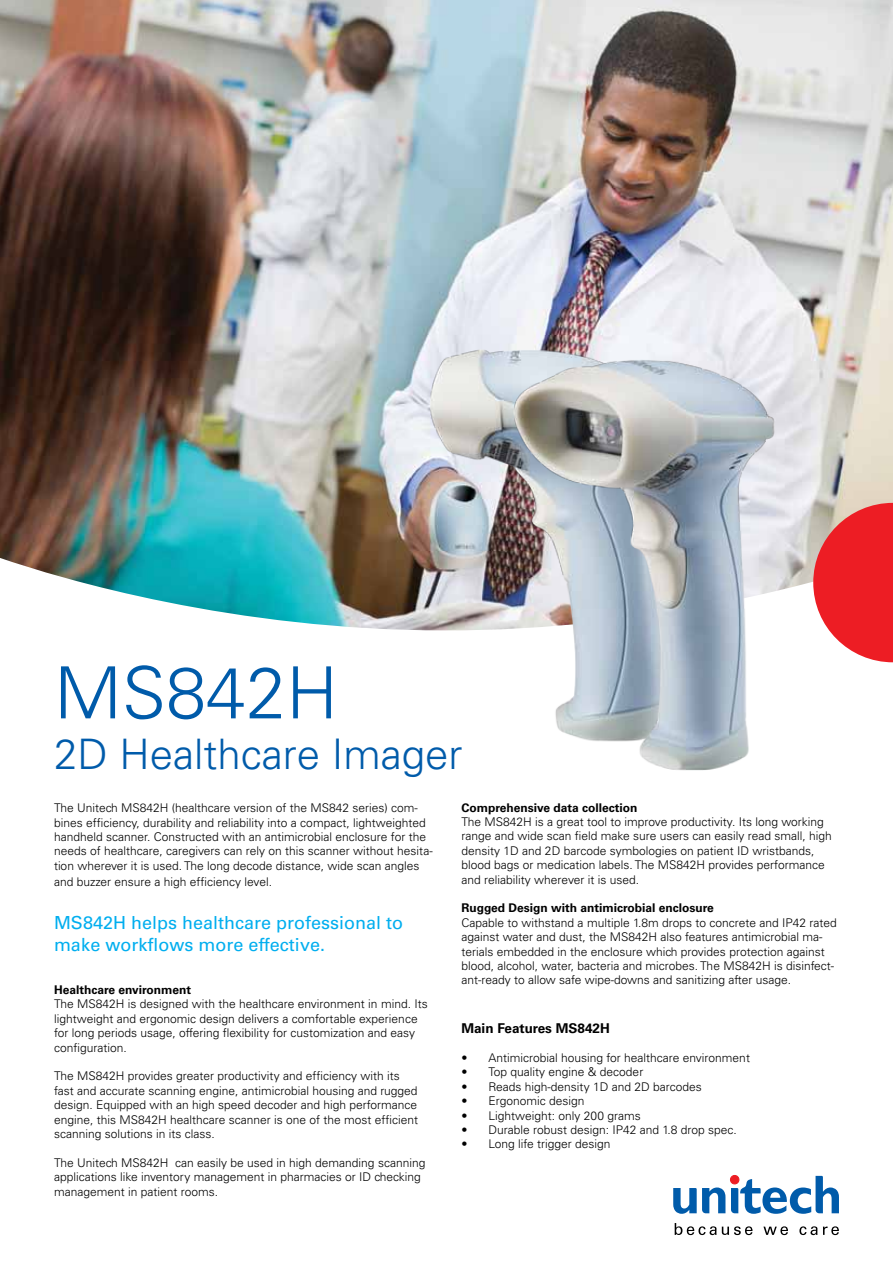
<style>
.page{position:relative;width:893px;height:1263px;background:#fff}
.page>*{position:absolute;margin:0;border:0;box-sizing:border-box;transform-origin:0 0}
.t1{font:300 72px "Univers";color:#005baa}
.t2{font:300 42px "Univers";color:#005baa}
.t3{font:18px/21.6px "Univers";color:#00aeef}
.t4{font:700 13.5px "Univers";color:#000}
.t5{font:300 12px/14.4px "Univers";color:#000}
.t6{font:700 12px "Univers";color:#000}
</style>
<div class="page">
<img style="left:0;top:0;width:893px;height:629px">
<div style="left:846px;top:503px;width:47px;height:159px;background:#ed1d24"></div>
<svg style="left:675px;top:1223px;width:78px;height:12px"></svg>
<svg style="left:763px;top:1226px;width:25px;height:9px"></svg>
<svg style="left:799px;top:1226px;width:18px;height:9px"></svg>
<svg style="left:823px;top:1226px;width:16px;height:9px"></svg>
<div style="left:730px;top:1175px;width:9px;height:9px;border:1px solid #ed1d24;border-radius:50%"></div>
<svg style="left:673px;top:1176px;width:166px;height:38px"></svg>
<img style="left:374px;top:280px;width:383px;height:351px">
<img style="left:461px;top:298px;width:385px;height:473px">
<h1 class="t1" style="left:54px;top:649px;width:286px">MS842H</h1>
<h2 class="t2" style="left:54px;top:728px;width:410px">2D Healthcare Imager</h2>
<p class="t5" style="left:54px;top:801px;width:380px">The Unitech MS842H (healthcare version of the MS842 series) com&shy;bines efficiency, durability and reliability into a compact, lightweighted handheld scanner. Constructed with an antimicrobial enclosure for the needs of healthcare, caregivers can rely on this scanner without hesita&shy;tion wherever it is used. The long decode distance, wide scan angles</p>
<p class="t5" style="left:54px;top:874px;width:220px">and buzzer ensure a high efficiency level.</p>
<h3 class="t3" style="left:54px;top:912px;width:351px">MS842H helps healthcare professional to make workflows more effective.</h3>
<p class="t6" style="left:54px;top:983px;width:139px">Healthcare environment</p>
<p class="t5" style="left:54px;top:997px;width:375px">The MS842H is designed with the healthcare environment in mind. Its lightweight and ergonomic design delivers a comfortable experience for long periods usage, offering flexibility for customization and easy configuration.</p>
<p class="t5" style="left:54px;top:1069px;width:366px">The MS842H provides greater productivity and efficiency with its fast and accurate scanning engine, antimicrobial housing and rugged design. Equipped with an high speed decoder and high performance engine, this MS842H healthcare scanner is one of the most efficient scanning solutions in its class.</p>
<p class="t5" style="left:54px;top:1155px;width:373px">The Unitech MS842H can easily be used in high demanding scanning applications like inventory management in pharmacies or ID checking management in patient rooms.</p>
<p class="t6" style="left:461px;top:800px;width:178px">Comprehensive data collection</p>
<p class="t5" style="left:461px;top:815px;width:372px">The MS842H is a great tool to improve productivity. Its long working range and wide scan field make sure users can easily read small, high density 1D and 2D barcode symbologies on patient ID wristbands, blood bags or medication labels. The MS842H provides performance and reliability wherever it is used.</p>
<p class="t6" style="left:461px;top:901px;width:254px">Rugged Design with antimicrobial enclosure</p>
<p class="t5" style="left:461px;top:915px;width:377px">Capable to withstand a multiple 1.8m drops to concrete and IP42 rated against water and dust, the MS842H also features antimicrobial ma&shy;terials embedded in the enclosure which provides protection against blood, alcohol, water, bacteria and microbes. The MS842H is disinfect&shy;ant-ready to allow safe wipe-downs and sanitizing after usage.</p>
<p class="t4" style="left:461px;top:1020px;width:150px">Main Features MS842H</p>
<p class="t5" style="left:461px;top:1050px;width:290px">• Antimicrobial housing for healthcare environment</p>
<p class="t5" style="left:461px;top:1065px;width:183px">• Top quality engine &amp; decoder</p>
<p class="t5" style="left:461px;top:1079px;width:242px">• Reads high-density 1D and 2D barcodes</p>
<p class="t5" style="left:461px;top:1094px;width:125px">• Ergonomic design</p>
<p class="t5" style="left:461px;top:1108px;width:181px">• Lightweight: only 200 grams</p>
<p class="t5" style="left:461px;top:1122px;width:277px">• Durable robust design: IP42 and 1.8 drop spec.</p>
<p class="t5" style="left:461px;top:1137px;width:150px">• Long life trigger design</p>
</div>
